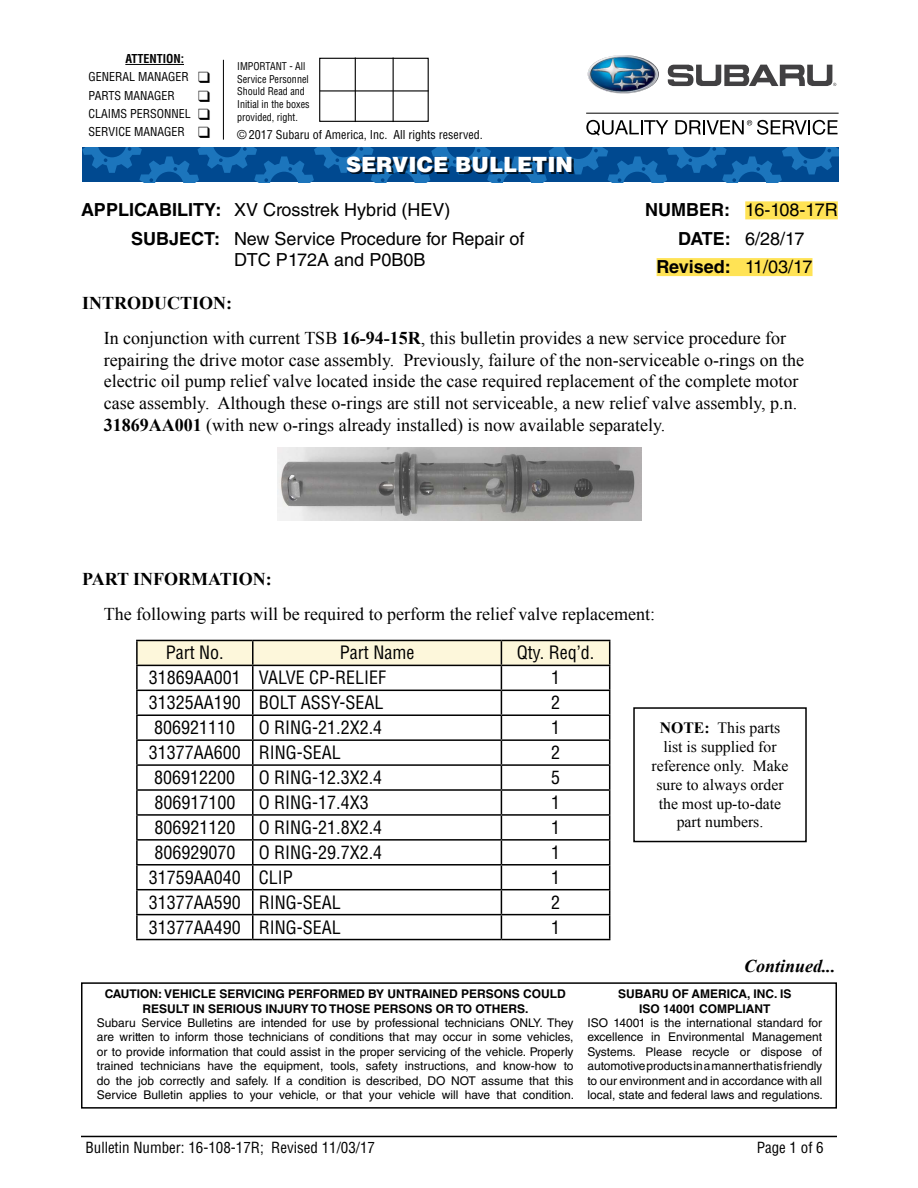
<style>
.page{position:relative;width:918px;height:1188px;background:#fff}
.page>*{position:absolute;margin:0;border:0;box-sizing:border-box;transform-origin:0 0}
.t1{font:900 21px "Helvetica LT Std";color:#fff}
.t2{font:18px/21.6px "Times New Roman";color:#000}
.t3{font:condensed 18px "Helvetica LT Std";color:#000}
.t4{font:18px/28.3px "Helvetica LT Std";color:#000}
.t5{font:700 18px "Helvetica LT Std";color:#000}
.t6{font:700 18px "Times New Roman";color:#000}
.t7{font:italic 700 18px "Times New Roman";color:#000}
.t8{font:15.75px/18.9px "Times New Roman";color:#000;text-align:center}
.t9{font:condensed 15px "Helvetica LT Std";color:#000}
.t10{font:12px/14.4px "Helvetica LT Std";color:#000;text-align:justify}
.t11{font:700 12px/14.4px "Helvetica LT Std";color:#000;text-align:center}
.t12{font:condensed 12px/18.1px "Helvetica LT Std";color:#000}
.t13{font:condensed 10.5px/12.6px "Helvetica LT Std";color:#000;scale:.96 1}
.s1{font-weight:700}
.s2{font-weight:400}
</style>
<div class="page">
<hr style="left:81px;top:1136px;width:756px;height:1px;background:#000">
<div style="left:745px;top:201px;width:93px;height:18px;background:#ffe355"></div>
<div style="left:657px;top:258px;width:156px;height:18px;background:#ffe355"></div>
<div style="left:81px;top:982px;width:756px;height:127px;border:2px solid #000"></div>
<img style="left:277px;top:448px;width:365px;height:72px">
<hr style="left:136px;top:666px;width:2px;height:24px;background:#000">
<hr style="left:136px;top:690px;width:117px;height:1px;background:#000">
<hr style="left:136px;top:691px;width:2px;height:23px;background:#000">
<hr style="left:136px;top:714px;width:117px;height:2px;background:#000">
<hr style="left:136px;top:716px;width:2px;height:23px;background:#000">
<hr style="left:136px;top:739px;width:117px;height:2px;background:#000">
<hr style="left:136px;top:741px;width:2px;height:23px;background:#000">
<hr style="left:136px;top:764px;width:117px;height:2px;background:#000">
<hr style="left:136px;top:766px;width:2px;height:23px;background:#000">
<hr style="left:136px;top:789px;width:117px;height:2px;background:#000">
<hr style="left:136px;top:791px;width:2px;height:23px;background:#000">
<hr style="left:136px;top:814px;width:117px;height:2px;background:#000">
<hr style="left:136px;top:816px;width:2px;height:23px;background:#000">
<hr style="left:136px;top:839px;width:117px;height:2px;background:#000">
<hr style="left:136px;top:841px;width:2px;height:23px;background:#000">
<hr style="left:136px;top:864px;width:117px;height:2px;background:#000">
<hr style="left:136px;top:866px;width:2px;height:23px;background:#000">
<hr style="left:136px;top:889px;width:117px;height:1px;background:#000">
<hr style="left:136px;top:890px;width:2px;height:24px;background:#000">
<hr style="left:136px;top:914px;width:117px;height:1px;background:#000">
<hr style="left:136px;top:915px;width:2px;height:24px;background:#000">
<hr style="left:136px;top:939px;width:117px;height:1px;background:#000">
<hr style="left:253px;top:939px;width:248px;height:1px;background:#000">
<hr style="left:501px;top:939px;width:109px;height:1px;background:#000">
<hr style="left:136px;top:640px;width:117px;height:1px;background:#000">
<hr style="left:136px;top:641px;width:2px;height:24px;background:#000">
<svg style="left:137px;top:640px;width:473px;height:299px"></svg>
<hr style="left:136px;top:665px;width:117px;height:1px;background:#000">
<hr style="left:253px;top:665px;width:248px;height:1px;background:#000">
<hr style="left:501px;top:665px;width:109px;height:1px;background:#000">
<div style="left:633px;top:707px;width:174px;height:135px;border:2px solid #000"></div>
<svg style="left:82px;top:147px;width:757px;height:35px;background:#09579e"></svg>
<div style="left:348px;top:158px;width:225px;height:16px;background:#000;opacity:.75"></div>
<div style="left:319px;top:58px;width:110px;height:64px;border:1px solid #000"></div>
<hr style="left:355px;top:58px;width:1px;height:64px;background:#000">
<hr style="left:393px;top:58px;width:1px;height:64px;background:#000">
<hr style="left:320px;top:90px;width:109px;height:2px;background:#000">
<hr style="left:125px;top:64px;width:59px;height:1px;background:#000">
<hr style="left:223px;top:60px;width:1px;height:80px;background:#000">
<img style="left:588px;top:55px;width:71px;height:39px">
<svg style="left:668px;top:64px;width:168px;height:22px"></svg>
<hr style="left:586px;top:113px;width:253px;height:1px;background:#000">
<svg style="left:586px;top:120px;width:82px;height:16px"></svg>
<svg style="left:675px;top:120px;width:163px;height:15px"></svg>
<p class="t12" style="left:89px;top:50px;width:123px;text-indent:37px"><span class="s1">ATTENTION:<br></span>GENERAL MANAGER ❑<br>PARTS MANAGER</p>
<p class="t12" style="left:89px;top:104px;width:123px">CLAIMS PERSONNEL ❑<br>SERVICE MANAGER ❑</p>
<p class="t13" style="left:237px;top:60px;width:77px">IMPORTANT - All<br>Service Personnel<br>Should Read and<br>Initial in the boxes provided, right.</p>
<p class="t12" style="left:237px;top:126px;width:247px">© 2017 Subaru of America, Inc. All rights reserved.</p>
<h1 class="t1" style="left:346px;top:151px;width:229px">SERVICE BULLETIN</h1>
<h2 class="t4" style="left:131px;top:196px;width:395px;text-indent:-50px"><span class="s1">APPLICABILITY:</span> XV Crosstrek Hybrid (HEV)<br><span class="s1">SUBJECT:</span> New Service Procedure for Repair of</h2>
<h2 class="t4" style="left:234px;top:246px;width:193px">DTC P172A and P0B0B</h2>
<h2 class="t4" style="left:645px;top:196px;width:194px"><span class="s1">NUMBER:</span> 16-108-17R</h2>
<h2 class="t4" style="left:678px;top:224px;width:128px"><span class="s1">DATE:</span> 6/28/17</h2>
<h2 class="t5" style="left:657px;top:256px;width:157px">Revised: <span class="s2">11/03/17</span></h2>
<h2 class="t2" style="left:104px;top:285px;width:684px;line-height:35.1px;text-indent:-22px"><span class="s1">INTRODUCTION:<br></span>In conjunction with current TSB <span class="s1">16-94-15R</span>, this bulletin provides a new service procedure for</h2>
<p class="t2" style="left:104px;top:349px;width:702px">repairing the drive motor case assembly. Previously, failure of the non-serviceable o-rings on the electric oil pump relief valve located inside the case required replacement of the complete motor case assembly. Although these o-rings are still not serviceable, a new relief valve assembly, p.n.<br><span class="s1">31869AA001</span> (with new o-rings already installed) is now available separately.</p>
<h2 class="t6" style="left:82px;top:567px;width:191px">PART INFORMATION:</h2>
<h2 class="t2" style="left:104px;top:603px;width:553px">The following parts will be required to perform the relief valve replacement:</h2>
<h2 class="t3" style="left:166px;top:642px;width:59px">Part No.</h2>
<h2 class="t3" style="left:340px;top:642px;width:76px">Part Name</h2>
<h2 class="t3" style="left:517px;top:642px;width:79px">Qty. Req’d.</h2>
<h2 class="t3" style="left:149px;top:666px;width:239px">31869AA001 VALVE CP-RELIEF</h2>
<h2 class="t3" style="left:551px;top:666px;width:10px">1</h2>
<h2 class="t3" style="left:149px;top:691px;width:236px">31325AA190 BOLT ASSY-SEAL</h2>
<h2 class="t3" style="left:551px;top:691px;width:10px">2</h2>
<h2 class="t3" style="left:154px;top:716px;width:82px">806921110</h2>
<h2 class="t3" style="left:259px;top:716px;width:125px">O RING-21.2X2.4</h2>
<h2 class="t3" style="left:551px;top:716px;width:10px">1</h2>
<h2 class="t3" style="left:149px;top:741px;width:193px">31377AA600 RING-SEAL</h2>
<h2 class="t3" style="left:551px;top:741px;width:10px">2</h2>
<h2 class="t3" style="left:154px;top:766px;width:82px">806912200</h2>
<h2 class="t3" style="left:259px;top:766px;width:125px">O RING-12.3X2.4</h2>
<h2 class="t3" style="left:551px;top:766px;width:10px">5</h2>
<h2 class="t3" style="left:154px;top:791px;width:82px">806917100</h2>
<h2 class="t3" style="left:259px;top:791px;width:111px">O RING-17.4X3</h2>
<h2 class="t3" style="left:551px;top:791px;width:10px">1</h2>
<h2 class="t3" style="left:154px;top:816px;width:82px">806921120</h2>
<h2 class="t3" style="left:259px;top:816px;width:125px">O RING-21.8X2.4</h2>
<h2 class="t3" style="left:551px;top:816px;width:10px">1</h2>
<h2 class="t3" style="left:154px;top:841px;width:82px">806929070</h2>
<h2 class="t3" style="left:259px;top:841px;width:125px">O RING-29.7X2.4</h2>
<h2 class="t3" style="left:551px;top:841px;width:10px">1</h2>
<h2 class="t3" style="left:149px;top:866px;width:145px">31759AA040 CLIP</h2>
<h2 class="t3" style="left:551px;top:866px;width:10px">1</h2>
<h2 class="t3" style="left:149px;top:891px;width:193px">31377AA590 RING-SEAL</h2>
<h2 class="t3" style="left:551px;top:891px;width:10px">2</h2>
<h2 class="t3" style="left:149px;top:916px;width:193px">31377AA490 RING-SEAL</h2>
<h2 class="t3" style="left:551px;top:916px;width:10px">1</h2>
<h3 class="t8" style="left:651px;top:718px;width:139px"><span class="s1">NOTE:</span> This parts list is supplied for reference only. Make sure to always order the most up-to-date part numbers.</h3>
<p class="t11" style="left:105px;top:987px;width:463px">CAUTION: VEHICLE SERVICING PERFORMED BY UNTRAINED PERSONS COULD<br>RESULT IN SERIOUS INJURY TO THOSE PERSONS OR TO OTHERS.</p>
<p class="t10" style="left:97px;top:1016px;width:479px">Subaru Service Bulletins are intended for use by professional technicians ONLY. They are written to inform those technicians of conditions that may occur in some vehicles, or to provide information that could assist in the proper servicing of the vehicle. Properly trained technicians have the equipment, tools, safety instructions, and know-how to do the job correctly and safely. If a condition is described, DO NOT assume that this Service Bulletin applies to your vehicle, or that your vehicle will have that condition.</p>
<h2 class="t7" style="left:744px;top:953px;width:93px">Continued...</h2>
<p class="t11" style="left:618px;top:987px;width:175px">SUBARU OF AMERICA, INC. IS<br>ISO 14001 COMPLIANT</p>
<p class="t10" style="left:588px;top:1016px;width:237px">ISO 14001 is the international standard for excellence in Environmental Management Systems. Please recycle or dispose of automotive products in a manner that is friendly to our environment and in accordance with all local, state and federal laws and regulations.</p>
<p class="t9" style="left:86px;top:1138px;width:291px">Bulletin Number: 16-108-17R; Revised 11/03/17</p>
<p class="t9" style="left:757px;top:1138px;width:69px">Page 1 of 6</p>
</div>
